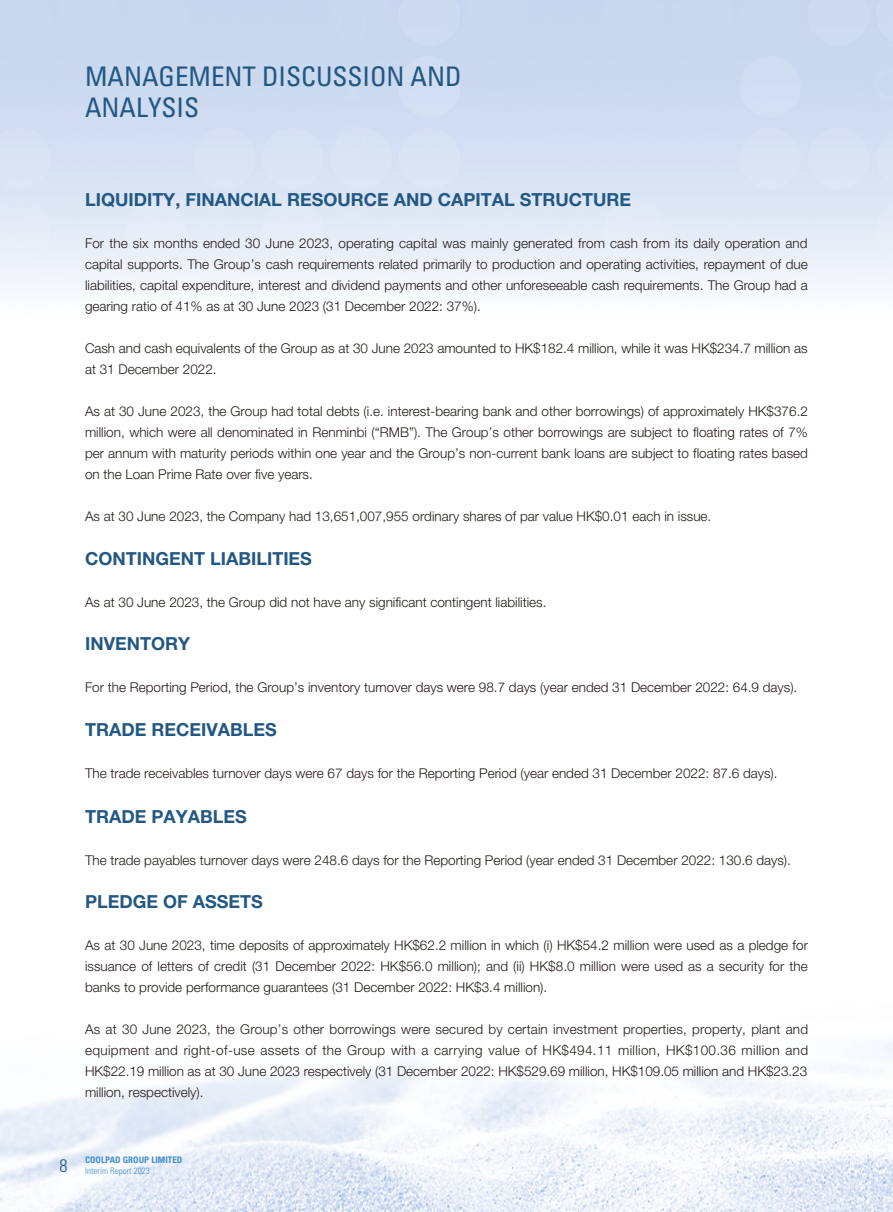
<style>
.page{position:relative;width:893px;height:1212px;background:#fff}
.page>*{position:absolute;margin:0;border:0;box-sizing:border-box;transform-origin:0 0}
.t1{font:condensed 27px/31.5px "Univers LT Std";color:#225883}
.t2{font:700 18px "Helvetica Neue LT Std";color:#225883}
.t3{font:300 13.5px/21px "Helvetica Neue LT Std";color:#231916;text-align:justify}
.t4{font:700 condensed 9px/10.8px "Univers LT Std";color:#428ccc}
.s1{font-weight:300}
</style>
<div class="page">
<img style="left:0;top:0;width:893px;height:1212px">
<h1 class="t1" style="left:85px;top:60px;width:378px">MANAGEMENT DISCUSSION AND<br>ANALYSIS</h1>
<h2 class="t2" style="left:85px;top:189px;width:547px">LIQUIDITY, FINANCIAL RESOURCE AND CAPITAL STRUCTURE</h2>
<p class="t3" style="left:85px;top:233px;width:724px">For the six months ended 30 June 2023, operating capital was mainly generated from cash from its daily operation and capital supports. The Group’s cash requirements related primarily to production and operating activities, repayment of due liabilities, capital expenditure, interest and dividend payments and other unforeseeable cash requirements. The Group had a gearing ratio of 41% as at 30 June 2023 (31 December 2022: 37%).</p>
<p class="t3" style="left:85px;top:338px;width:724px">Cash and cash equivalents of the Group as at 30 June 2023 amounted to HK$182.4 million, while it was HK$234.7 million as at 31 December 2022.</p>
<p class="t3" style="left:85px;top:401px;width:724px">As at 30 June 2023, the Group had total debts (i.e. interest-bearing bank and other borrowings) of approximately HK$376.2 million, which were all denominated in Renminbi (“RMB”). The Group’s other borrowings are subject to floating rates of 7% per annum with maturity periods within one year and the Group’s non-current bank loans are subject to floating rates based on the Loan Prime Rate over five years.</p>
<p class="t3" style="left:85px;top:506px;width:628px">As at 30 June 2023, the Company had 13,651,007,955 ordinary shares of par value HK$0.01 each in issue.</p>
<h2 class="t2" style="left:85px;top:547px;width:228px">CONTINGENT LIABILITIES</h2>
<p class="t3" style="left:85px;top:591px;width:463px">As at 30 June 2023, the Group did not have any significant contingent liabilities.</p>
<h2 class="t2" style="left:85px;top:633px;width:106px">INVENTORY</h2>
<p class="t3" style="left:85px;top:677px;width:714px">For the Reporting Period, the Group’s inventory turnover days were 98.7 days (year ended 31 December 2022: 64.9 days).</p>
<h2 class="t2" style="left:85px;top:718px;width:193px">TRADE RECEIVABLES</h2>
<p class="t3" style="left:85px;top:762px;width:694px">The trade receivables turnover days were 67 days for the Reporting Period (year ended 31 December 2022: 87.6 days).</p>
<h2 class="t2" style="left:85px;top:805px;width:163px">TRADE PAYABLES</h2>
<p class="t3" style="left:85px;top:849px;width:707px">The trade payables turnover days were 248.6 days for the Reporting Period (year ended 31 December 2022: 130.6 days).</p>
<h2 class="t2" style="left:85px;top:891px;width:179px">PLEDGE OF ASSETS</h2>
<p class="t3" style="left:85px;top:935px;width:724px">As at 30 June 2023, time deposits of approximately HK$62.2 million in which (i) HK$54.2 million were used as a pledge for issuance of letters of credit (31 December 2022: HK$56.0 million); and (ii) HK$8.0 million were used as a security for the banks to provide performance guarantees (31 December 2022: HK$3.4 million).</p>
<p class="t3" style="left:85px;top:1019px;width:725px">As at 30 June 2023, the Group’s other borrowings were secured by certain investment properties, property, plant and equipment and right-of-use assets of the Group with a carrying value of HK$494.11 million, HK$100.36 million and HK$22.19 million as at 30 June 2023 respectively (31 December 2022: HK$529.69 million, HK$109.05 million and HK$23.23 million, respectively).</p>
<p class="t4" style="left:60px;top:1155px;width:124px;text-indent:26px">COOLPAD GROUP LIMITED<br><sup>8</sup> <span class="s1">Interim Report 2023</span></p>
</div>
